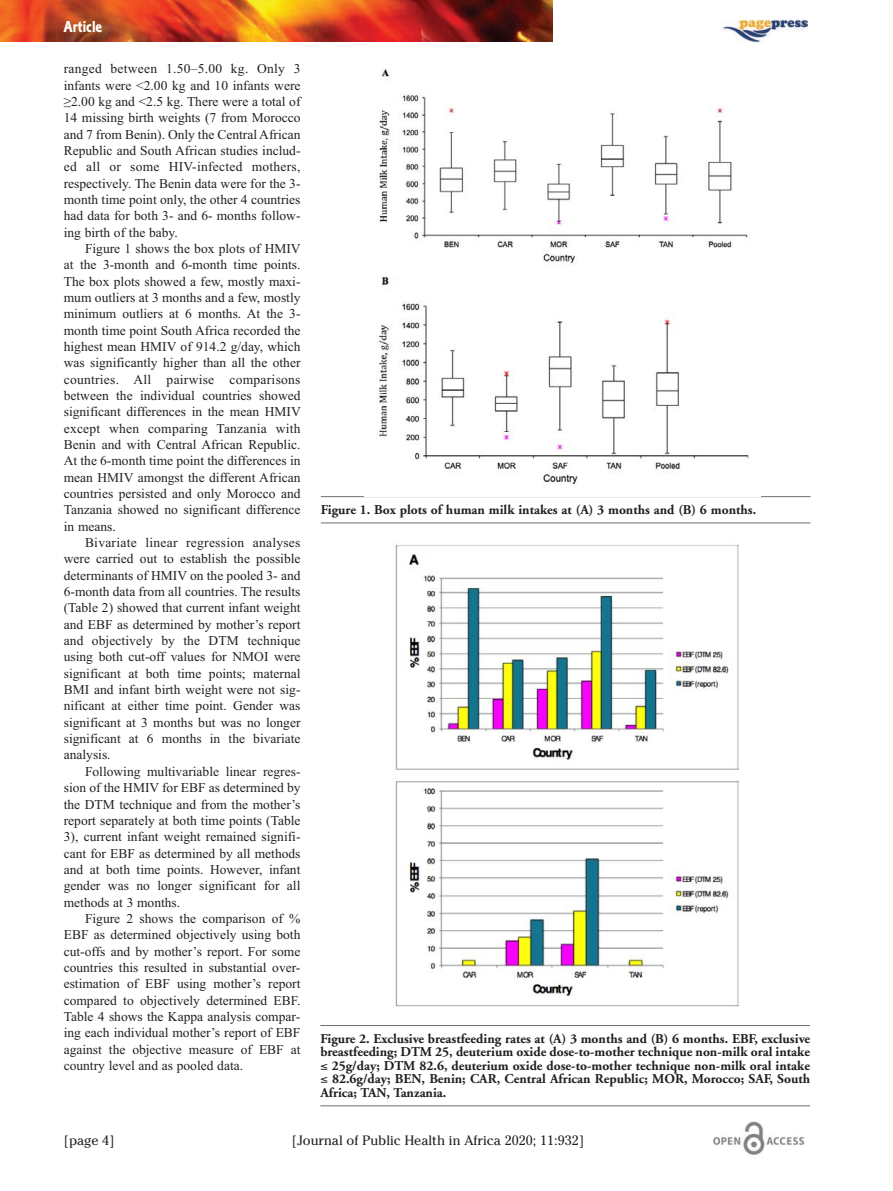
<style>
.page{position:relative;width:893px;height:1191px;background:#fff}
.page>*{position:absolute;margin:0;border:0;box-sizing:border-box;transform-origin:0 0}
.t1{font:16.5px "Corinthian Bold Condensed Plain";color:#fff}
.t2{font:13.5px/16.4px "Times New Roman";color:#231f20;text-align:justify}
.t3{font:700 13.5px/13.5px "Adobe Garamond";color:#231f20;text-align:justify}
.t4{font:13.5px "Cheltenham";color:#231f20}
</style>
<div class="page">
<img style="left:723px;top:19px;width:84px;height:24px">
<img style="left:0;top:0;width:553px;height:42px">
<img style="left:713px;top:1121px;width:91px;height:34px">
<hr style="left:321px;top:496px;width:490px;height:1px;background:#6c6d70">
<hr style="left:321px;top:522px;width:490px;height:1px;background:#6c6d70">
<img style="left:379px;top:69px;width:370px;height:415px">
<img style="left:395px;top:544px;width:343px;height:463px">
<hr style="left:320px;top:1025px;width:490px;height:1px;background:#6c6d70">
<hr style="left:320px;top:1105px;width:490px;height:1px;background:#6c6d70">
<p class="t1" style="left:63px;top:21px;width:40px">Article</p>
<p class="t2" style="left:64px;top:60px;width:238px">ranged between 1.50–5.00 kg. Only 3 infants were &lt;2.00 kg and 10 infants were ≥2.00 kg and &lt;2.5 kg. There were a total of 14 missing birth weights (7 from Morocco and 7 from Benin). Only the Central African Republic and South African studies includ&shy;ed all or some HIV-infected mothers, respectively. The Benin data were for the 3- month time point only, the other 4 countries had data for both 3- and 6- months follow&shy;ing birth of the baby.</p>
<p class="t2" style="left:64px;top:240px;width:238px;text-indent:21px">Figure 1 shows the box plots of HMIV at the 3-month and 6-month time points.<br>The box plots showed a few, mostly maxi&shy;mum outliers at 3 months and a few, mostly minimum outliers at 6 months. At the 3- month time point South Africa recorded the highest mean HMIV of 914.2 g/day, which was significantly higher than all the other countries. All pairwise comparisons between the individual countries showed significant differences in the mean HMIV except when comparing Tanzania with Benin and with Central African Republic.<br>At the 6-month time point the differences in mean HMIV amongst the different African countries persisted and only Morocco and Tanzania showed no significant difference in means.</p>
<p class="t2" style="left:64px;top:534px;width:238px;text-indent:21px">Bivariate linear regression analyses were carried out to establish the possible determinants of HMIV on the pooled 3- and 6-month data from all countries. The results (Table 2) showed that current infant weight and EBF as determined by mother’s report and objectively by the DTM technique using both cut-off values for NMOI were significant at both time points; maternal BMI and infant birth weight were not sig&shy;nificant at either time point. Gender was significant at 3 months but was no longer significant at 6 months in the bivariate analysis.</p>
<p class="t2" style="left:64px;top:763px;width:238px;text-indent:21px">Following multivariable linear regres&shy;sion of the HMIV for EBF as determined by the DTM technique and from the mother’s report separately at both time points (Table 3), current infant weight remained signifi&shy;cant for EBF as determined by all methods and at both time points. However, infant gender was no longer significant for all methods at 3 months.</p>
<p class="t2" style="left:64px;top:910px;width:238px;text-indent:21px">Figure 2 shows the comparison of % EBF as determined objectively using both cut-offs and by mother’s report. For some countries this resulted in substantial over&shy;estimation of EBF using mother’s report compared to objectively determined EBF.<br>Table 4 shows the Kappa analysis compar&shy;ing each individual mother’s report of EBF against the objective measure of EBF at country level and as pooled data.</p>
<p class="t3" style="left:321px;top:504px;width:437px">Figure 1. Box plots of human milk intakes at (A) 3 months and (B) 6 months.</p>
<p class="t3" style="left:320px;top:1033px;width:491px">Figure 2. Exclusive breastfeeding rates at (A) 3 months and (B) 6 months. EBF, exclusive breastfeeding; DTM 25, deuterium oxide dose-to-mother technique non-milk oral intake ≤ 25g/day; DTM 82.6, deuterium oxide dose-to-mother technique non-milk oral intake ≤ 82.6g/day; BEN, Benin; CAR, Central African Republic; MOR, Morocco; SAF, South Africa; TAN, Tanzania.</p>
<p class="t4" style="left:64px;top:1132px;width:52px">[page 4]</p>
<p class="t4" style="left:292px;top:1132px;width:294px">[Journal of Public Health in Africa 2020; 11:932]</p>
</div>
